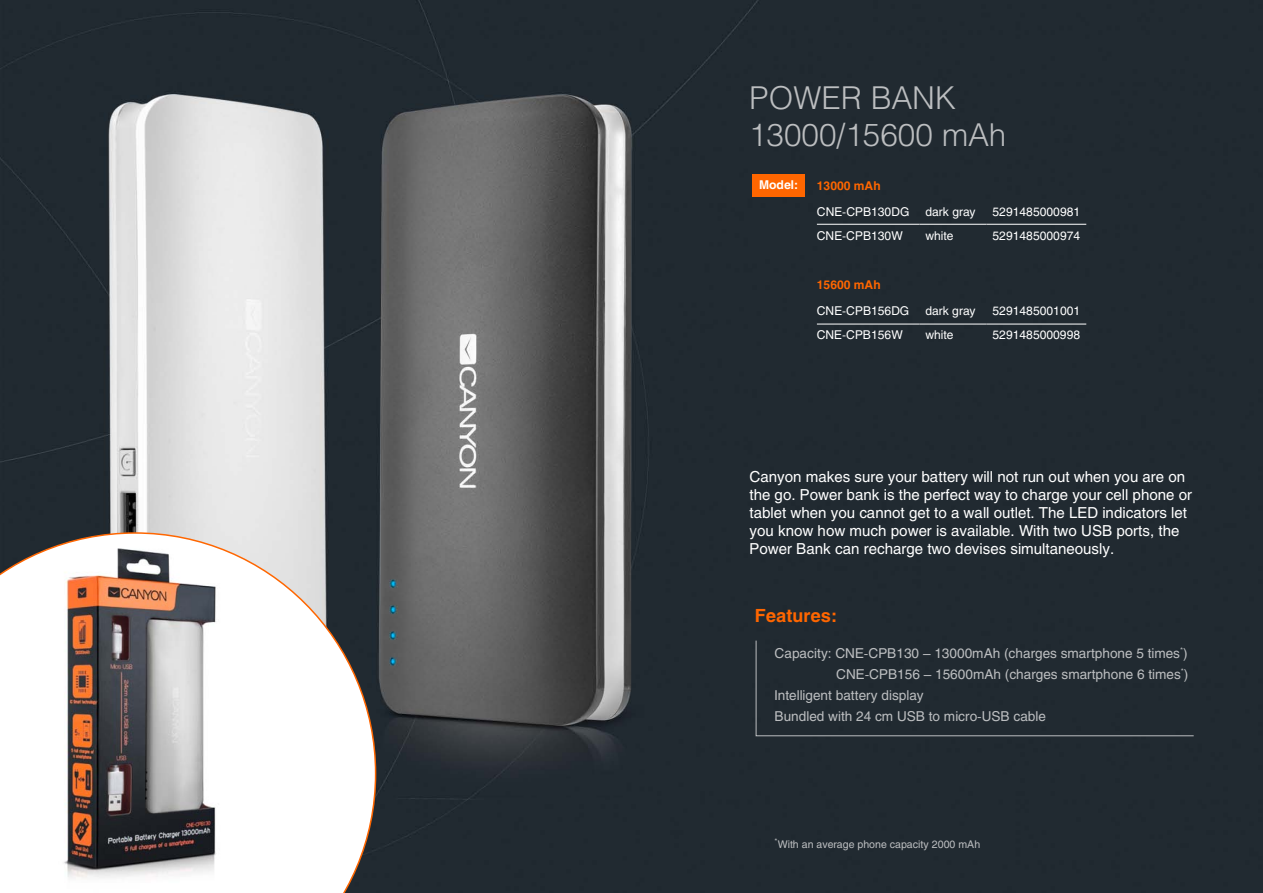
<style>
.page{position:relative;width:1263px;height:893px;background:#fff}
.page>*{position:absolute;margin:0;border:0;box-sizing:border-box;transform-origin:0 0}
.t1{font:31.5px/37.8px "Helios Light C";color:#bcbec0}
.t2{font:700 18px "Helios C";color:#f60}
.t3{font:15px/18px "Helios C";color:#fff}
.t4{font:13.5px "Helios C";color:#bcbec0}
.t5{font:12px "Helios C";color:#fff}
.t6{font:700 12px "Helios C";color:#f60}
.t7{font:700 12px "Helios C";color:#fff}
.t8{font:10.5px "Helios C";color:#bcbec0}
</style>
<div class="page">
<img style="left:0;top:0;width:1263px;height:893px">
<div style="left:752px;top:174px;width:53px;height:22px;background:#f60"></div>
<div style="left:756px;top:640px;width:438px;height:96px;background:#212a31"></div>
<hr style="left:817px;top:224px;width:102px;height:1px;background:#fff">
<hr style="left:919px;top:224px;width:67px;height:1px;background:#fff">
<hr style="left:986px;top:224px;width:100px;height:1px;background:#fff">
<hr style="left:817px;top:324px;width:102px;height:1px;background:#fff">
<hr style="left:919px;top:324px;width:67px;height:1px;background:#fff">
<hr style="left:986px;top:324px;width:100px;height:1px;background:#fff">
<svg style="left:0;top:532px;width:376px;height:361px"></svg>
<h1 class="t1" style="left:749px;top:78px;width:259px">POWER BANK<br>13000/15600 MAH</h1>
<p class="t7" style="left:759px;top:178px;width:41px">Model:</p>
<p class="t6" style="left:817px;top:178px;width:65px">13000 mAh</p>
<p class="t5" style="left:817px;top:204px;width:94px">CNE-CPB130DG</p>
<p class="t5" style="left:925px;top:204px;width:52px">dark gray</p>
<p class="t5" style="left:992px;top:204px;width:89px">5291485000981</p>
<p class="t5" style="left:817px;top:228px;width:87px">CNE-CPB130W</p>
<p class="t5" style="left:925px;top:228px;width:30px">white</p>
<p class="t5" style="left:992px;top:228px;width:89px">5291485000974</p>
<p class="t6" style="left:817px;top:278px;width:65px">15600 mAh</p>
<p class="t5" style="left:817px;top:304px;width:94px">CNE-CPB156DG</p>
<p class="t5" style="left:925px;top:304px;width:52px">dark gray</p>
<p class="t5" style="left:992px;top:304px;width:89px">5291485001001</p>
<p class="t5" style="left:817px;top:328px;width:87px">CNE-CPB156W</p>
<p class="t5" style="left:925px;top:328px;width:30px">white</p>
<p class="t5" style="left:992px;top:328px;width:89px">5291485000998</p>
<p class="t3" style="left:749px;top:468px;width:444px">Canyon makes sure your battery will not run out when you are on the go. Power bank is the perfect way to charge your cell phone or tablet when you cannot get to a wall outlet. The LED indicators let you know how much power is available. With two USB ports, the Power Bank can recharge two devises simultaneously.</p>
<p class="t2" style="left:755px;top:605px;width:84px">Features:</p>
<p class="t4" style="left:774px;top:645px;width:415px">Capacity: CNE-CPB130 – 13000mAh (charges smartphone 5 times<sup>*</sup>)</p>
<p class="t4" style="left:836px;top:666px;width:354px">CNE-CPB156 – 15600mAh (charges smartphone 6 times<sup>*</sup>)</p>
<p class="t4" style="left:774px;top:687px;width:151px">Intelligent battery display</p>
<p class="t4" style="left:774px;top:708px;width:273px">Bundled with 24 cm USB to micro-USB cable</p>
<p class="t8" style="left:774px;top:838px;width:207px"><sup>*</sup>With an average phone capacity 2000 mAh</p>
</div>
